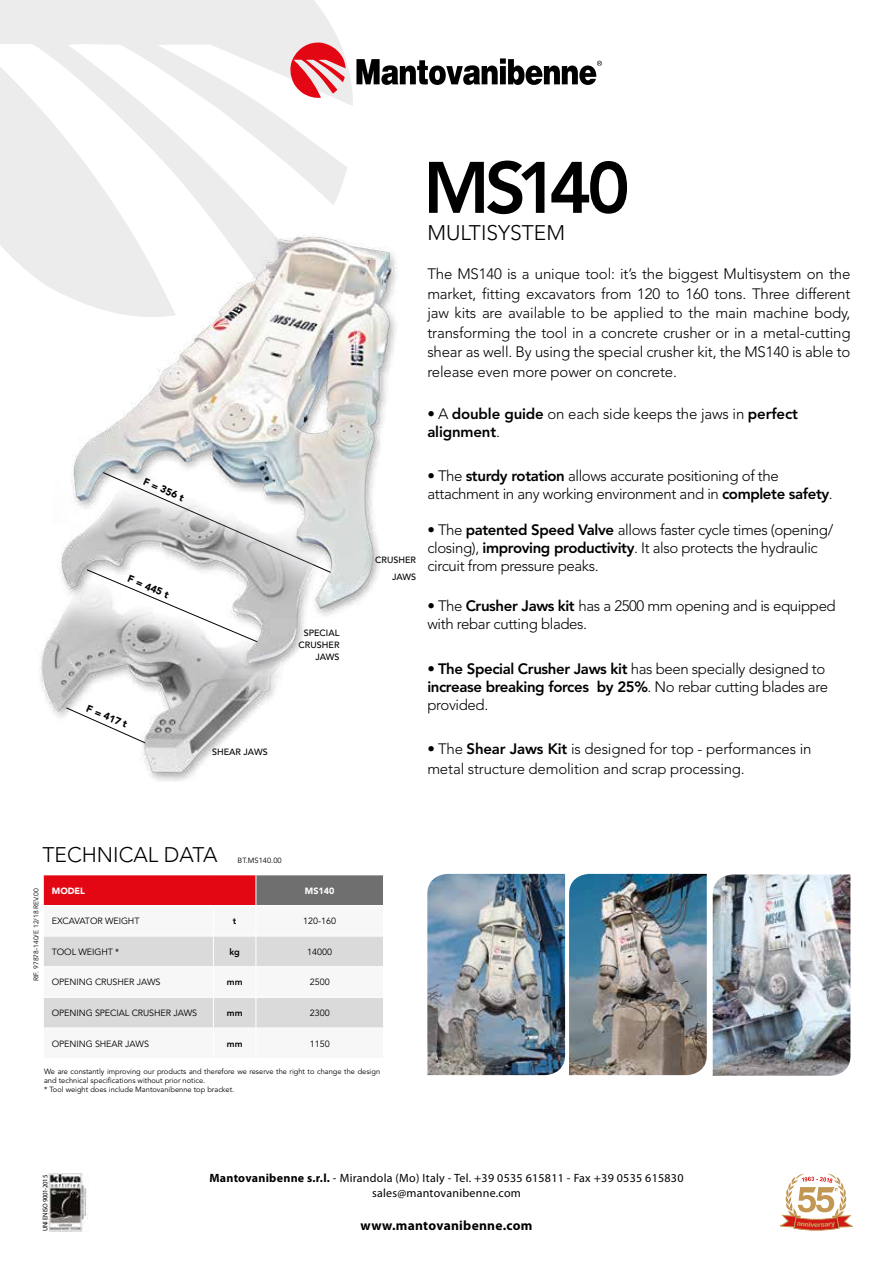
<style>
.page{position:relative;width:893px;height:1263px;background:#fff}
.page>*{position:absolute;margin:0;border:0;box-sizing:border-box;transform-origin:0 0}
.t1{font:800 72px "Avenir LT Std";letter-spacing:-.1em;color:#000}
.t2{font:300 21px "Avenir LT Std";color:#000}
.t3{font:300 15px/18px "Avenir LT Std";letter-spacing:-.025em;color:#000}
.t4{font:700 13.5px "Myriad Pro";letter-spacing:.02em;color:#000}
.t5{font:12px/15px "Myriad Pro";letter-spacing:.02em;color:#000;text-align:center}
.t6{font:900 10.05px "Avenir LT Std";color:#000}
.t7{font:9px "Avenir LT Std";letter-spacing:-.01em;color:#000}
.t8{font:500 9px/12px "Avenir LT Std";color:#000;text-align:right}
.t9{font:900 9px "Avenir LT Std";color:#fff}
.t10{font:800 9px "Avenir LT Std";color:#000}
.t11{font:7.5px/8.2px "Avenir LT Std";color:#000}
.t12{font:6.75px "Avenir LT Std";color:#000}
.t13{font:6.75px "Myriad Pro";letter-spacing:-.045em;color:#000}
.s1{font-weight:800}
.s2{font-weight:700}
</style>
<div class="page">
<svg style="left:0;top:0;width:353px;height:264px"></svg>
<svg style="left:289px;top:41px;width:56px;height:58px;background:#e97f85"></svg>
<svg style="left:356px;top:58px;width:246px;height:27px"></svg>
<svg style="left:781px;top:1174px;width:72px;height:57px"></svg>
<img style="left:46px;top:1173px;width:42px;height:58px">
<div style="left:43px;top:875px;width:213px;height:30px;background:#e30613"></div>
<div style="left:256px;top:875px;width:127px;height:30px;background:#706f6f"></div>
<hr style="left:43px;top:875px;width:1px;height:30px;background:#fff">
<hr style="left:256px;top:875px;width:1px;height:30px;background:#fff">
<svg style="left:44px;top:936px;width:339px;height:91px"></svg>
<img style="left:569px;top:874px;width:138px;height:201px">
<img style="left:427px;top:874px;width:138px;height:201px">
<img style="left:713px;top:874px;width:137px;height:202px">
<img style="left:20px;top:222px;width:377px;height:559px">
<h1 class="t1" style="left:423px;top:145px;width:208px">MS140</h1>
<p class="t6" style="left:146px;top:475px;width:45px;rotate:24deg">F = 356 t</p>
<p class="t6" style="left:131px;top:572px;width:45px;rotate:23deg">F = 445 t</p>
<p class="t6" style="left:89px;top:702px;width:45px;rotate:23deg">F = 417 t</p>
<p class="t8" style="left:212px;top:746px;width:57px">SHEAR JAWS</p>
<p class="t8" style="left:299px;top:628px;width:42px">SPECIAL<br>CRUSHER<br>JAWS</p>
<p class="t8" style="left:375px;top:552px;width:42px;line-height:16.5px">CRUSHER<br>JAWS</p>
<h2 class="t2" style="left:427px;top:221px;width:139px">MULTISYSTEM</h2>
<p class="t3" style="left:427px;top:264px;width:425px;line-height:19.5px;text-align:justify">The MS140 is a unique tool: it’s the biggest Multisystem on the market, fitting excavators from 120 to 160 tons. Three different jaw kits are available to be applied to the main machine body, transforming the tool in a concrete crusher or in a metal-cutting shear as well. By using the special crusher kit, the MS140 is able to release even more power on concrete.</p>
<p class="t3" style="left:427px;top:404px;width:372px">• A <span class="s1">double guide</span> on each side keeps the jaws in <span class="s1">perfect alignment</span>.</p>
<p class="t3" style="left:427px;top:467px;width:407px">• The <span class="s1">sturdy rotation</span> allows accurate positioning of the attachment in any working environment and in <span class="s1">complete safety</span>.</p>
<p class="t3" style="left:427px;top:521px;width:407px">• The <span class="s1">patented Speed Valve</span> allows faster cycle times (opening/ closing), <span class="s1">improving productivity</span>. It also protects the hydraulic circuit from pressure peaks.</p>
<p class="t3" style="left:427px;top:597px;width:410px">• The <span class="s1">Crusher Jaws kit</span> has a 2500 mm opening and is equipped with rebar cutting blades.</p>
<p class="t3" style="left:427px;top:660px;width:402px">• <span class="s1">The Special Crusher Jaws kit</span> has been specially designed to <span class="s1">increase breaking forces by 25%</span>. No rebar cutting blades are provided.</p>
<p class="t3" style="left:427px;top:739px;width:386px;line-height:19.5px">• The <span class="s1">Shear Jaws Kit</span> is designed for top - performances in metal structure demolition and scrap processing.</p>
<h2 class="t2" style="left:43px;top:842px;width:176px">TECHNICAL DATA</h2>
<p class="t11" style="left:238px;top:856px;width:46px">BT.MS140.00</p>
<p class="t12" style="left:32px;top:981px;width:95px;rotate:-90deg">RIF. 97878-140/E 12/18 REV.00</p>
<p class="t9" style="left:52px;top:885px;width:35px">MODEL</p>
<p class="t9" style="left:305px;top:885px;width:31px">MS140</p>
<p class="t7" style="left:52px;top:916px;width:89px">EXCAVATOR WEIGHT</p>
<p class="t10" style="left:233px;top:916px;width:5px">t</p>
<p class="t7" style="left:303px;top:916px;width:35px">120-160</p>
<p class="t7" style="left:52px;top:946px;width:69px">TOOL WEIGHT *</p>
<p class="t10" style="left:229px;top:946px;width:12px">kg</p>
<p class="t7" style="left:307px;top:946px;width:27px">14000</p>
<p class="t7" style="left:52px;top:977px;width:110px">OPENING CRUSHER JAWS</p>
<p class="t10" style="left:227px;top:977px;width:17px">mm</p>
<p class="t7" style="left:310px;top:977px;width:22px">2500</p>
<p class="t7" style="left:52px;top:1008px;width:147px">OPENING SPECIAL CRUSHER JAWS</p>
<p class="t10" style="left:227px;top:1007px;width:17px">mm</p>
<p class="t7" style="left:310px;top:1008px;width:22px">2300</p>
<p class="t7" style="left:52px;top:1038px;width:99px">OPENING SHEAR JAWS</p>
<p class="t10" style="left:227px;top:1038px;width:17px">mm</p>
<p class="t7" style="left:310px;top:1038px;width:22px">1150</p>
<p class="t11" style="left:44px;top:1068px;width:338px">We are constantly improving our products and therefore we reserve the right to change the design and technical specifications without prior notice.</p>
<p class="t11" style="left:44px;top:1085px;width:192px">* Tool weight does include Mantovanibenne top bracket.</p>
<p class="t13" style="left:41px;top:1231px;width:58px;rotate:-90deg">UNI EN ISO 9001-2015</p>
<p class="t5" style="left:209px;top:1170px;width:475px"><span class="s2">Mantovanibenne s.r.l.</span> - Mirandola (Mo) Italy - Tel. +39 0535 615811 - Fax +39 0535 615830 sales@mantovanibenne.com</p>
<p class="t4" style="left:361px;top:1216px;width:173px">www.mantovanibenne.com</p>
</div>
